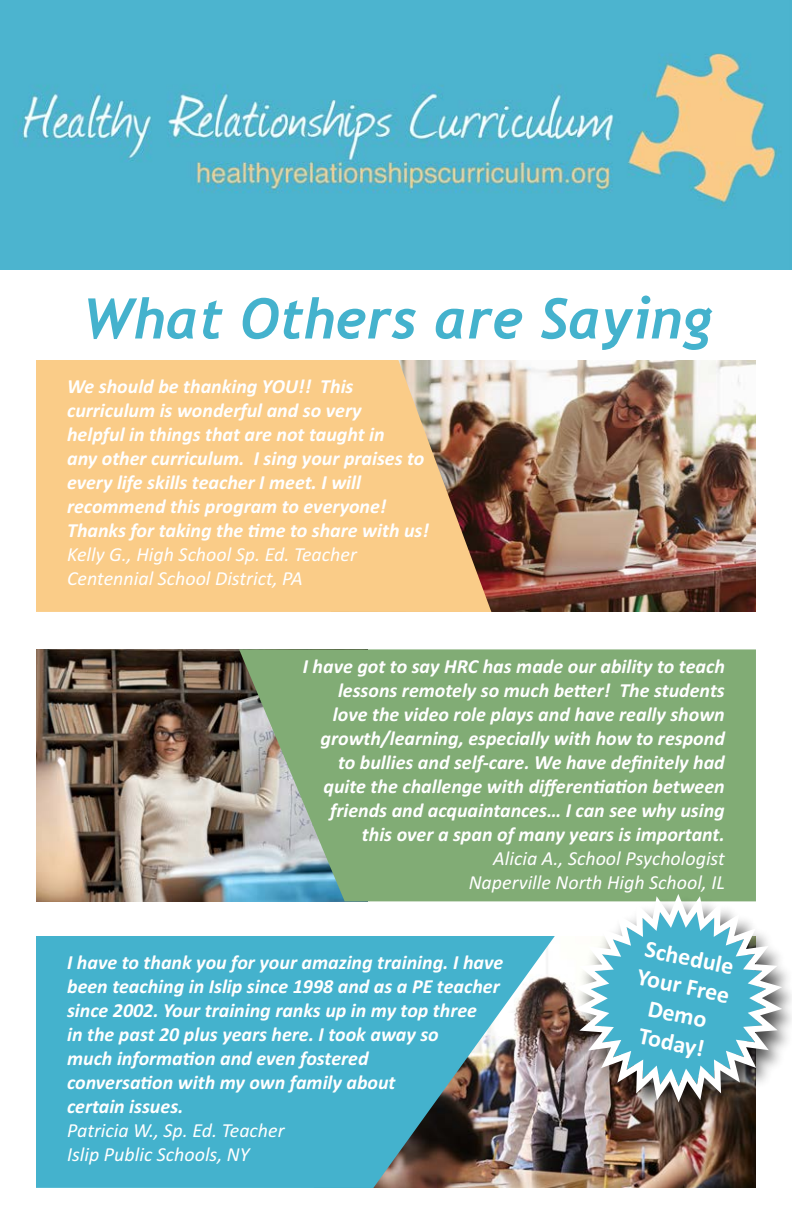
<style>
.page{position:relative;width:792px;height:1224px;background:#fff}
.page>*{position:absolute;margin:0;border:0;box-sizing:border-box;transform-origin:0 0}
.t1{font:italic 700 56px "Trebuchet";color:#44b2cd}
.t2{font:700 24px/28.8px "Calibri";color:#fff;text-align:center}
.t3{font:italic 700 20px/24px "Calibri";color:#fff;text-align:right}
.t4{font:italic 20px "Calibri";color:#fff}
</style>
<div class="page">
<img style="left:491px;top:360px;width:265px;height:252px">
<img style="left:36px;top:649px;width:203px;height:252px">
<img style="left:555px;top:1151px;width:201px;height:37px">
<svg style="left:239px;top:649px;width:517px;height:252px;background:#84ac7c"></svg>
<svg style="left:36px;top:360px;width:455px;height:252px;background:#f0c485"></svg>
<svg style="left:36px;top:936px;width:519px;height:252px;background:#4da7bd"></svg>
<img style="left:543px;top:863px;width:249px;height:288px">
<svg style="left:575px;top:894px;width:207px;height:208px"></svg>
<img style="left:0;top:0;width:792px;height:269px">
<p class="t1" style="left:82px;top:286px;width:632px">What Others are Saying</p>
<p class="t3" style="left:67px;top:376px;width:288px">We should be thanking YOU!! This</p>
<p class="t3" style="left:67px;top:400px;width:296px">curriculum is wonderful and so very</p>
<p class="t3" style="left:67px;top:424px;width:319px">helpful in things that are not taught in</p>
<p class="t3" style="left:67px;top:448px;width:359px">any other curriculum. I sing your praises to</p>
<p class="t3" style="left:67px;top:472px;width:295px">every life skills teacher I meet. I will</p>
<p class="t3" style="left:67px;top:496px;width:321px">recommend this program to everyone!</p>
<p class="t3" style="left:67px;top:520px;width:363px">Thanks for taking the time to share with us!</p>
<p class="t4" style="left:67px;top:547px;width:291px">Kelly G., High School Sp. Ed. Teacher</p>
<p class="t4" style="left:67px;top:571px;width:237px">Centennial School District, PA</p>
<p class="t3" style="left:303px;top:656px;width:424px">I have got to say HRC has made our ability to teach lessons remotely so much better! The students love the video role plays and have really shown growth/learning, especially with how to respond to bullies and self‐care. We have definitely had quite the challenge with differentiation between</p>
<p class="t3" style="left:330px;top:800px;width:396px">friends and acquaintances… I can see why using this over a span of many years is important.</p>
<p class="t4" style="left:493px;top:852px;width:233px">Alicia A., School Psychologist</p>
<p class="t4" style="left:469px;top:876px;width:258px">Naperville North High School, IL</p>
<p class="t3" style="left:67px;top:952px;width:438px;text-align:left">I have to thank you for your amazing training. I have been teaching in Islip since 1998 and as a PE teacher since 2002. Your training ranks up in my top three</p>
<p class="t3" style="left:67px;top:1024px;width:373px">in the past 20 plus years here. I took away so</p>
<p class="t3" style="left:67px;top:1048px;width:303px">much information and even fostered</p>
<p class="t3" style="left:67px;top:1072px;width:330px">conversation with my own family about</p>
<p class="t3" style="left:67px;top:1096px;width:118px">certain issues.</p>
<p class="t4" style="left:67px;top:1124px;width:219px">Patricia W., Sp. Ed. Teacher</p>
<p class="t4" style="left:67px;top:1148px;width:184px">Islip Public Schools, NY</p>
<p class="t2" style="left:647px;top:934px;width:95px;rotate:12deg">Schedule<br>Your Free<br>Demo<br>Today!</p>
</div>
